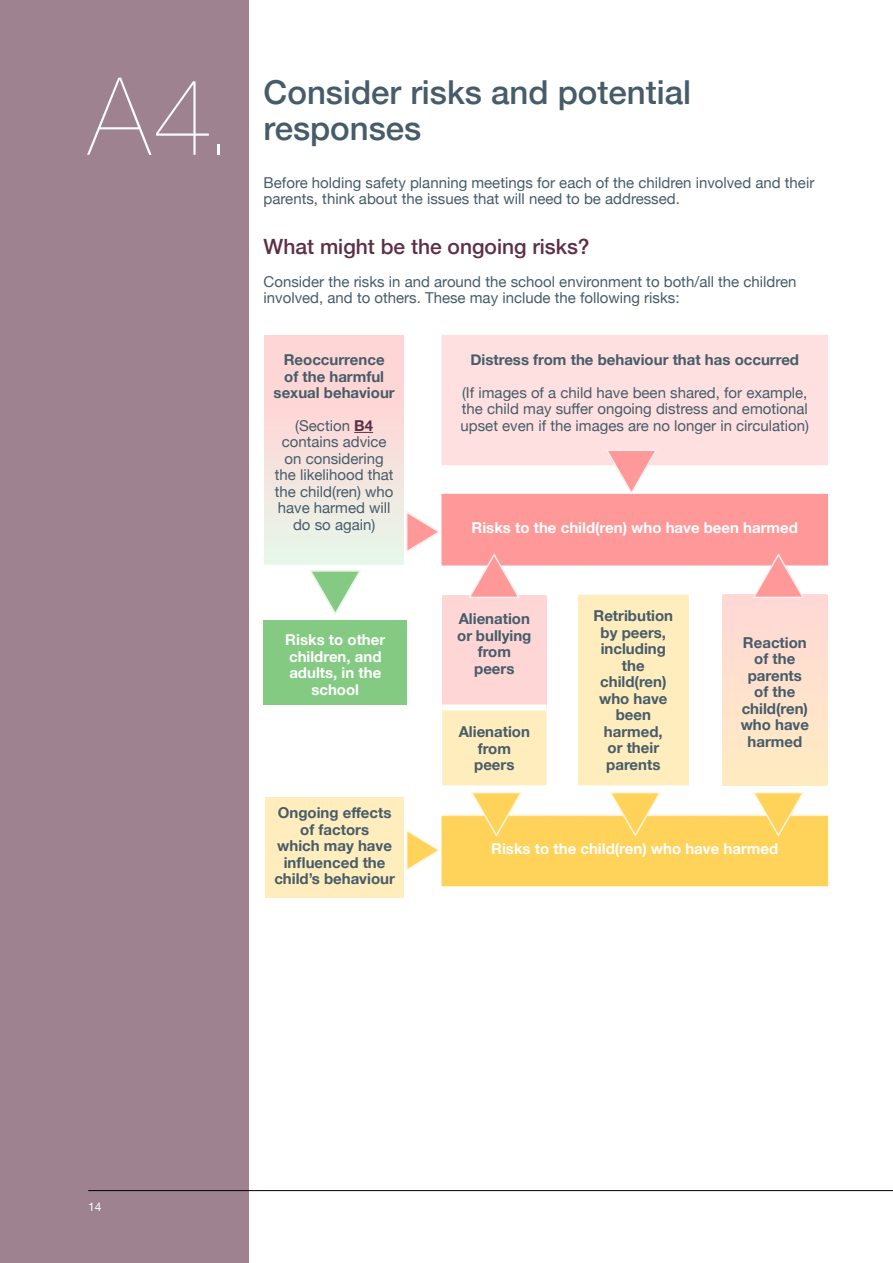
<style>
.page{position:relative;width:893px;height:1263px;background:#fff}
.page>*{position:absolute;margin:0;border:0;box-sizing:border-box;transform-origin:0 0}
.t1{font:200 108px "Helvetica Neue";color:#fff}
.t2{font:500 33px/36px "Helvetica Neue";color:#465c69}
.t3{font:500 21px "Helvetica Neue";color:#5d2f46}
.t4{font:15px/16.5px "Helvetica Neue";color:#465c69}
.t5{font:700 15px/16.5px "Helvetica Neue";color:#465c69;text-align:center}
.t6{font:700 15px/16.5px "Helvetica Neue";color:#fff;text-align:center}
.t7{font:12px "Helvetica Neue";color:#fff}
.s1{font-weight:700;color:#5d2f46}
</style>
<div class="page">
<div style="left:0;top:0;width:249px;height:1263px;background:#9e8290"></div>
<hr style="left:88px;top:1190px;width:805px;height:1px;background:#000">
<svg style="left:264px;top:336px;width:562px;height:479px"></svg>
<div style="left:442px;top:336px;width:385px;height:129px;background:#ffe0e0"></div>
<div style="left:442px;top:495px;width:385px;height:70px;background:#f99"></div>
<svg style="left:442px;top:595px;width:247px;height:190px;background:#ffe9cb"></svg>
<div style="left:722px;top:595px;width:105px;height:190px;background:#ffe2cd"></div>
<div style="left:442px;top:815px;width:385px;height:70px;background:#ffd25a"></div>
<hr style="left:403px;top:564px;width:38px;height:1px;background:#fff">
<hr style="left:403px;top:594px;width:40px;height:1px;background:#fff">
<hr style="left:403px;top:785px;width:40px;height:1px;background:#fff">
<hr style="left:403px;top:815px;width:40px;height:1px;background:#fff">
<hr style="left:264px;top:565px;width:1px;height:30px;background:#fff">
<hr style="left:403px;top:565px;width:2px;height:29px;background:#fff">
<hr style="left:264px;top:785px;width:1px;height:30px;background:#fff">
<hr style="left:403px;top:786px;width:2px;height:29px;background:#fff">
<hr style="left:441px;top:465px;width:2px;height:29px;background:#fff">
<svg style="left:546px;top:465px;width:1px;height:29px"></svg>
<hr style="left:577px;top:465px;width:2px;height:29px;background:#fff">
<hr style="left:688px;top:465px;width:2px;height:29px;background:#fff">
<svg style="left:722px;top:465px;width:1px;height:29px"></svg>
<hr style="left:441px;top:565px;width:2px;height:29px;background:#fff">
<svg style="left:546px;top:565px;width:1px;height:29px"></svg>
<hr style="left:577px;top:565px;width:2px;height:29px;background:#fff">
<hr style="left:688px;top:565px;width:2px;height:30px;background:#fff">
<hr style="left:722px;top:565px;width:1px;height:30px;background:#fff">
<hr style="left:546px;top:594px;width:33px;height:1px;background:#fff">
<hr style="left:441px;top:786px;width:2px;height:29px;background:#fff">
<hr style="left:546px;top:785px;width:33px;height:1px;background:#fff">
<svg style="left:546px;top:786px;width:1px;height:29px"></svg>
<hr style="left:577px;top:786px;width:2px;height:29px;background:#fff">
<hr style="left:688px;top:785px;width:2px;height:30px;background:#fff">
<hr style="left:722px;top:785px;width:1px;height:30px;background:#fff">
<hr style="left:441px;top:335px;width:105px;height:1px;background:#ffe0e0">
<hr style="left:441px;top:336px;width:2px;height:128px;background:#ffe0e0">
<hr style="left:546px;top:335px;width:32px;height:1px;background:#ffe0e0">
<hr style="left:578px;top:335px;width:111px;height:1px;background:#ffe0e0">
<hr style="left:689px;top:335px;width:33px;height:1px;background:#ffe0e0">
<hr style="left:722px;top:335px;width:106px;height:1px;background:#ffe0e0">
<hr style="left:826px;top:336px;width:2px;height:128px;background:#ffe0e0">
<hr style="left:441px;top:464px;width:105px;height:1px;background:#ffe0e0">
<hr style="left:722px;top:464px;width:106px;height:1px;background:#ffe0e0">
<hr style="left:441px;top:494px;width:105px;height:1px;background:#f99">
<hr style="left:441px;top:495px;width:2px;height:69px;background:#f99">
<hr style="left:546px;top:494px;width:32px;height:1px;background:#f99">
<hr style="left:578px;top:494px;width:111px;height:1px;background:#f99">
<hr style="left:689px;top:494px;width:33px;height:1px;background:#f99">
<hr style="left:722px;top:494px;width:106px;height:1px;background:#f99">
<hr style="left:826px;top:495px;width:2px;height:69px;background:#f99">
<hr style="left:441px;top:564px;width:105px;height:1px;background:#f99">
<hr style="left:722px;top:564px;width:106px;height:1px;background:#f99">
<hr style="left:443px;top:815px;width:103px;height:1px;background:#fff1ce">
<hr style="left:546px;top:815px;width:32px;height:1px;background:#fff1ce">
<hr style="left:578px;top:815px;width:111px;height:1px;background:#fff1ce">
<hr style="left:689px;top:815px;width:33px;height:1px;background:#fff1ce">
<hr style="left:722px;top:815px;width:106px;height:1px;background:#fff1ce">
<hr style="left:441px;top:816px;width:2px;height:69px;background:#ffd25a">
<hr style="left:826px;top:816px;width:2px;height:69px;background:#ffd25a">
<hr style="left:441px;top:885px;width:105px;height:1px;background:#ffd25a">
<hr style="left:546px;top:885px;width:32px;height:1px;background:#ffd25a">
<hr style="left:578px;top:885px;width:111px;height:1px;background:#ffd25a">
<hr style="left:689px;top:885px;width:33px;height:1px;background:#ffd25a">
<hr style="left:722px;top:885px;width:106px;height:1px;background:#ffd25a">
<div style="left:442px;top:704px;width:104px;height:6px;background:#fff"></div>
<svg style="left:354px;top:432px;width:19px;height:1px"></svg>
<svg style="left:308px;top:569px;width:55px;height:47px"></svg>
<svg style="left:604px;top:450px;width:55px;height:44px"></svg>
<svg style="left:469px;top:791px;width:55px;height:46px"></svg>
<svg style="left:608px;top:791px;width:54px;height:46px"></svg>
<svg style="left:751px;top:791px;width:55px;height:46px"></svg>
<svg style="left:467px;top:553px;width:54px;height:46px"></svg>
<svg style="left:751px;top:553px;width:55px;height:46px"></svg>
<svg style="left:406px;top:829px;width:34px;height:42px"></svg>
<svg style="left:405px;top:509px;width:36px;height:45px"></svg>
<div style="left:264px;top:620px;width:143px;height:85px;background:#84ca83"></div>
<div style="left:265px;top:797px;width:139px;height:101px;background:#ffedbd"></div>
<h1 class="t1" style="left:88px;top:33px;width:147px">A4.</h1>
<h2 class="t2" style="left:264px;top:72px;width:429px">Consider risks and potential responses</h2>
<p class="t4" style="left:264px;top:175px;width:552px">Before holding safety planning meetings for each of the children involved and their parents, think about the issues that will need to be addressed.</p>
<h3 class="t3" style="left:264px;top:229px;width:327px">What might be the ongoing risks?</h3>
<p class="t4" style="left:264px;top:274px;width:534px">Consider the risks in and around the school environment to both/all the children involved, and to others. These may include the following risks:</p>
<p class="t5" style="left:274px;top:352px;width:123px">Reoccurrence<br>of the harmful sexual behaviour</p>
<p class="t4" style="left:275px;top:418px;width:120px;text-align:center">(Section <span class="s1">B4 </span>contains advice on considering the likelihood that the child(ren) who have harmed will do so again)</p>
<p class="t6" style="left:285px;top:632px;width:101px">Risks to other children, and adults, in the school</p>
<p class="t5" style="left:274px;top:805px;width:122px">Ongoing effects of factors<br>which may have influenced the child’s behaviour</p>
<p class="t5" style="left:470px;top:352px;width:330px">Distress from the behaviour that has occurred</p>
<p class="t4" style="left:461px;top:385px;width:350px;text-align:justify">(If images of a child have been shared, for example, the child may suffer ongoing distress and emotional upset even if the images are no longer in circulation)</p>
<p class="t6" style="left:472px;top:520px;width:328px">Risks to the child(ren) who have been harmed</p>
<p class="t5" style="left:457px;top:611px;width:76px">Alienation or bullying from peers</p>
<p class="t5" style="left:593px;top:608px;width:81px">Retribution by peers, including the child(ren) who have been harmed,<br>or their parents</p>
<p class="t5" style="left:459px;top:724px;width:73px">Alienation from peers</p>
<p class="t5" style="left:741px;top:635px;width:70px">Reaction of the parents of the child(ren) who have harmed</p>
<p class="t6" style="left:491px;top:841px;width:288px">Risks to the child(ren) who have harmed</p>
<p class="t7" style="left:88px;top:1198px;width:15px">14</p>
</div>
